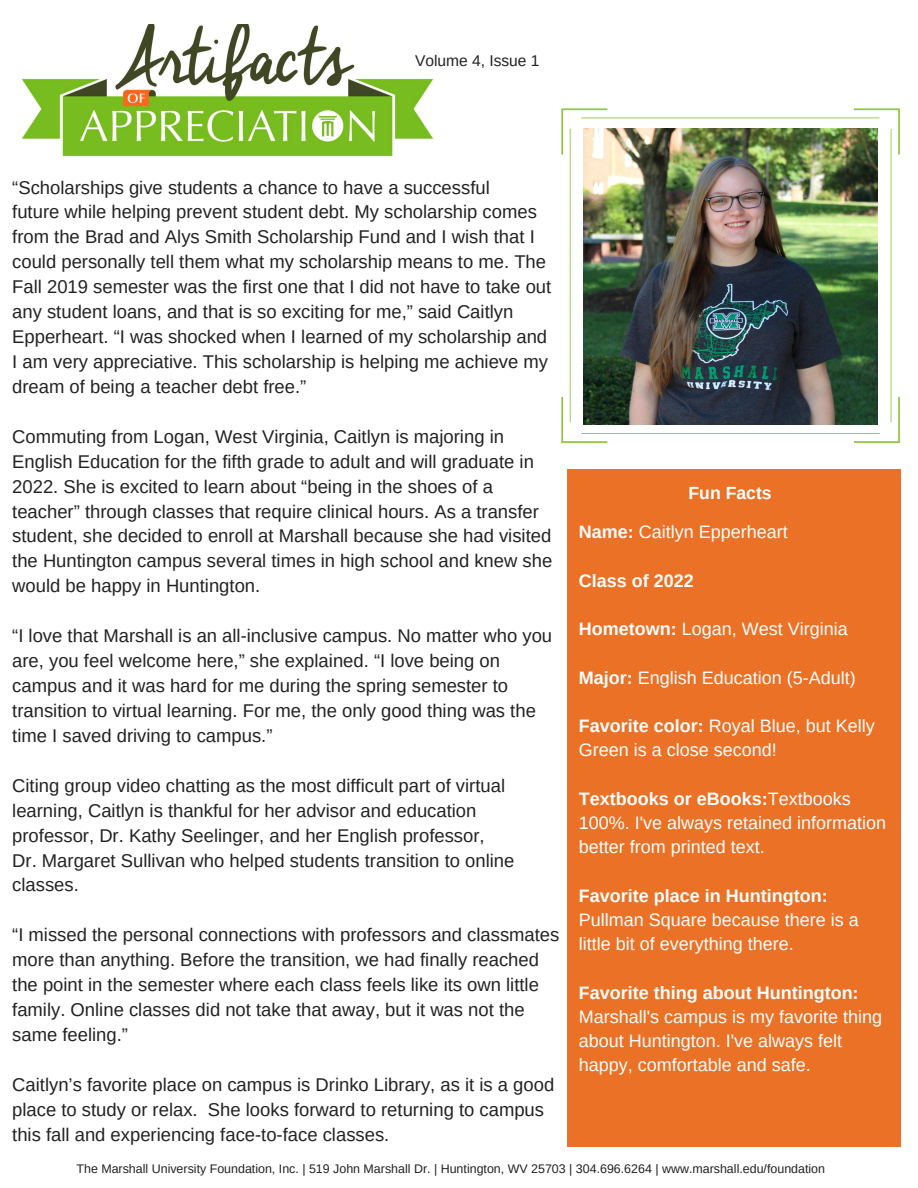
<style>
.page{position:relative;width:918px;height:1188px;background:#fff}
.page>*{position:absolute;margin:0;border:0;box-sizing:border-box;transform-origin:0 0}
.t1{font:18.45px/24.9px "Arimo";color:#222}
.t2{font:18px/24.2px "Arimo";color:#fff}
.t3{font:700 18px "Arimo";color:#fff}
.t4{font:700 17.55px "Arimo";color:#fff}
.t5{font:15.6px "Arimo";color:#222}
.t6{font:12.45px "Arimo";color:#222}
.s1{font-weight:700}
</style>
<div class="page">
<img style="left:23px;top:24px;width:410px;height:133px">
<div style="left:567px;top:469px;width:334px;height:677px;background:#ea7125"></div>
<svg style="left:561px;top:108px;width:339px;height:335px"></svg>
<img style="left:584px;top:128px;width:293px;height:296px">
<p class="t5" style="left:415px;top:52px;width:126px">Volume 4, Issue 1</p>
<p class="t1" style="left:12px;top:175px;width:541px">“Scholarships give students a chance to have a successful<br>future while helping prevent student debt. My scholarship comes from the Brad and Alys Smith Scholarship Fund and I wish that I could personally tell them what my scholarship means to me. The Fall 2019 semester was the first one that I did not have to take out any student loans, and that is so exciting for me,” said Caitlyn Epperheart. “I was shocked when I learned of my scholarship and I am very appreciative. This scholarship is helping me achieve my dream of being a teacher debt free.”</p>
<p class="t1" style="left:12px;top:424px;width:542px">Commuting from Logan, West Virginia, Caitlyn is majoring in English Education for the fifth grade to adult and will graduate in 2022. She is excited to learn about “being in the shoes of a teacher” through classes that require clinical hours. As a transfer student, she decided to enroll at Marshall because she had visited the Huntington campus several times in high school and knew she would be happy in Huntington.</p>
<p class="t1" style="left:12px;top:623px;width:541px">“I love that Marshall is an all-inclusive campus. No matter who you are, you feel welcome here,” she explained. “I love being on campus and it was hard for me during the spring semester to transition to virtual learning. For me, the only good thing was the time I saved driving to campus.”</p>
<p class="t1" style="left:12px;top:773px;width:504px">Citing group video chatting as the most difficult part of virtual learning, Caitlyn is thankful for her advisor and education professor, Dr. Kathy Seelinger, and her English professor,<br>Dr. Margaret Sullivan who helped students transition to online classes.</p>
<p class="t1" style="left:12px;top:922px;width:549px">“I missed the personal connections with professors and classmates more than anything. Before the transition, we had finally reached the point in the semester where each class feels like its own little family. Online classes did not take that away, but it was not the same feeling.”</p>
<p class="t1" style="left:12px;top:1072px;width:544px">Caitlyn’s favorite place on campus is Drinko Library, as it is a good place to study or relax. She looks forward to returning to campus this fall and experiencing face-to-face classes.</p>
<p class="t4" style="left:689px;top:483px;width:85px">Fun Facts</p>
<p class="t2" style="left:579px;top:520px;width:210px"><span class="s1">Name:</span> Caitlyn Epperheart</p>
<p class="t3" style="left:579px;top:571px;width:117px">Class of 2022</p>
<p class="t2" style="left:579px;top:617px;width:270px"><span class="s1">Hometown:</span> Logan, West Virginia</p>
<p class="t2" style="left:579px;top:665px;width:278px"><span class="s1">Major:</span> English Education (5-Adult)</p>
<p class="t2" style="left:579px;top:714px;width:297px"><span class="s1">Favorite color:</span> Royal Blue, but Kelly<br>Green is a close second!</p>
<p class="t2" style="left:579px;top:787px;width:309px"><span class="s1">Textbooks or eBooks:</span>Textbooks<br>100%. I've always retained information better from printed text.</p>
<p class="t3" style="left:579px;top:885px;width:250px">Favorite place in Huntington:</p>
<p class="t2" style="left:579px;top:908px;width:282px">Pullman Square because there is a little bit of everything there.</p>
<p class="t3" style="left:579px;top:982px;width:281px">Favorite thing about Huntington:</p>
<p class="t2" style="left:579px;top:1005px;width:305px">Marshall's campus is my favorite thing about Huntington. I've always felt happy, comfortable and safe.</p>
<p class="t6" style="left:76px;top:1162px;width:750px">The Marshall University Foundation, Inc. | 519 John Marshall Dr. | Huntington, WV 25703 | 304.696.6264 | www.marshall.edu/foundation</p>
</div>
